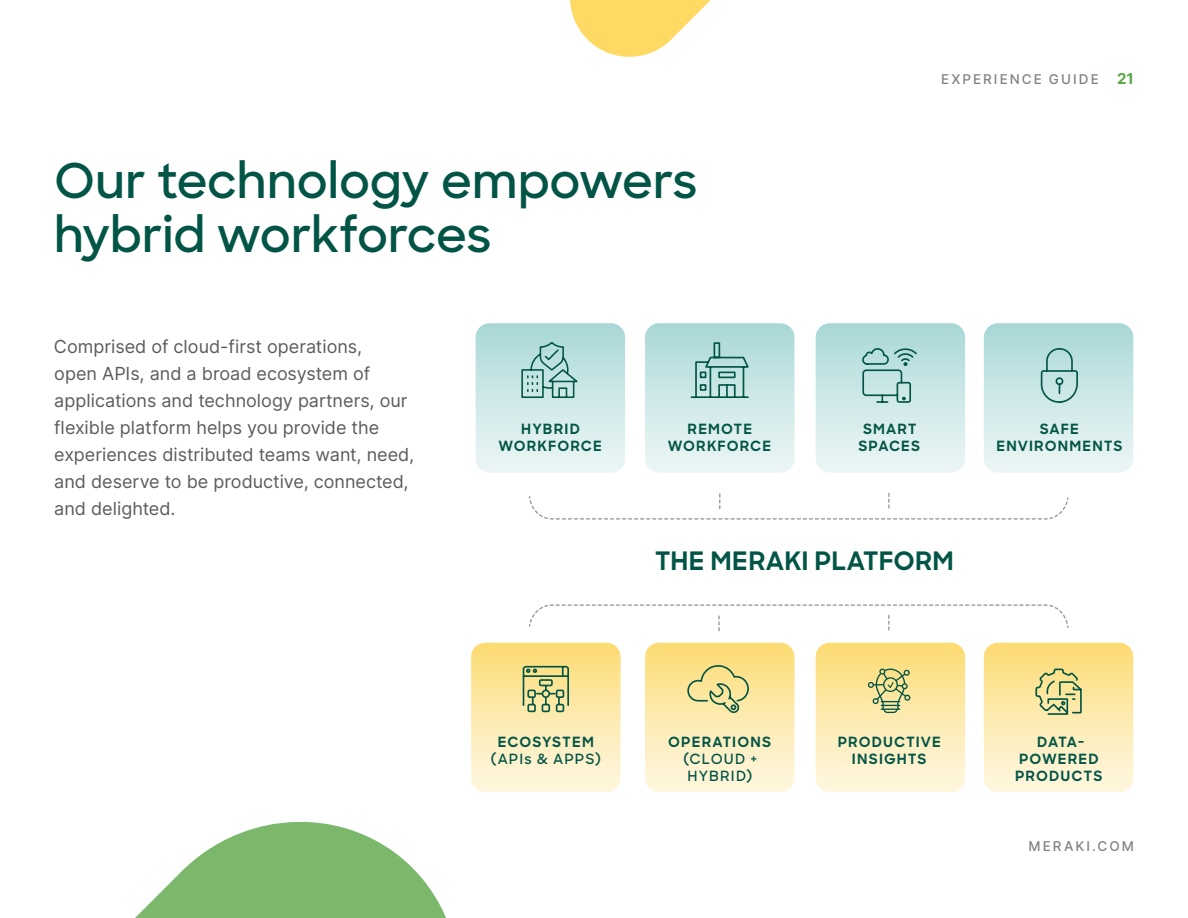
<style>
.page{position:relative;width:1188px;height:918px;background:#fff}
.page>*{position:absolute;margin:0;border:0;box-sizing:border-box;transform-origin:0 0}
.t1{font:600 48px/54px "Sharp Sans";letter-spacing:-.005em;color:#025546}
.t2{font:700 25.35px "Sharp Sans";letter-spacing:.005em;color:#025546}
.t3{font:18px/27px "Inter";color:#5c5c5c}
.t4{font:700 14.1px/17px "Sharp Sans";letter-spacing:.075em;color:#025546;text-align:center}
.t5{font:600 14.1px/17px "Sharp Sans";letter-spacing:.08em;color:#025546}
.t6{font:500 13.5px "Inter";letter-spacing:.15em;color:#808285}
.s1{font-weight:700;font-size:15px;color:#5aa646}
</style>
<div class="page">
<svg style="left:570px;top:0;width:141px;height:57px"></svg>
<svg style="left:135px;top:821px;width:311px;height:97px;fill:#7bb86b"></svg>
<img style="left:471px;top:643px;width:150px;height:149px">
<img style="left:645px;top:643px;width:149px;height:149px">
<svg style="left:529px;top:493px;width:540px;height:27px"></svg>
<svg style="left:529px;top:604px;width:540px;height:27px"></svg>
<svg style="left:521px;top:340px;width:60px;height:59px;background:#9dc8c5"></svg>
<svg style="left:690px;top:341px;width:60px;height:58px;background:#98c4c1"></svg>
<svg style="left:861px;top:348px;width:57px;height:56px;background:#a3cbc9"></svg>
<svg style="left:1040px;top:347px;width:39px;height:57px;background:#a5cdca"></svg>
<svg style="left:522px;top:665px;width:48px;height:48px;background:#b4bb81"></svg>
<svg style="left:688px;top:665px;width:60px;height:50px;background:#dbd18e"></svg>
<svg style="left:868px;top:668px;width:43px;height:45px;background:#c1c386"></svg>
<svg style="left:1035px;top:668px;width:48px;height:48px;background:#c7c688"></svg>
<h1 class="t1" style="left:54px;top:152px;width:645px">Our technology empowers hybrid workforces</h1>
<p class="t3" style="left:54px;top:333px;width:362px">Comprised of cloud-first operations,<br>open APIs, and a broad ecosystem of applications and technology partners, our flexible platform helps you provide the experiences distributed teams want, need, and deserve to be productive, connected, and delighted.</p>
<p class="t4" style="left:498px;top:420px;width:105px">HYBRID<br>WORKFORCE</p>
<p class="t4" style="left:668px;top:420px;width:105px">REMOTE<br>WORKFORCE</p>
<p class="t6" style="left:941px;top:69px;width:194px">EXPERIENCE GUIDE <span class="s1">21</span></p>
<p class="t4" style="left:858px;top:420px;width:63px">SMART<br>SPACES</p>
<p class="t4" style="left:996px;top:420px;width:128px">SAFE<br>ENVIRONMENTS</p>
<h2 class="t2" style="left:655px;top:542px;width:301px">THE MERAKI PLATFORM</h2>
<p class="t4" style="left:498px;top:733px;width:98px">ECOSYSTEM</p>
<p class="t5" style="left:491px;top:750px;width:112px">(APIs &amp; APPS)</p>
<p class="t4" style="left:668px;top:733px;width:104px">OPERATIONS</p>
<p class="t5" style="left:684px;top:750px;width:75px">(CLOUD +<br>HYBRID)</p>
<p class="t4" style="left:838px;top:733px;width:105px">PRODUCTIVE<br>INSIGHTS</p>
<p class="t4" style="left:1015px;top:733px;width:89px">DATA-<br>POWERED<br>PRODUCTS</p>
<p class="t6" style="left:1029px;top:836px;width:107px">MERAKI.COM</p>
</div>
